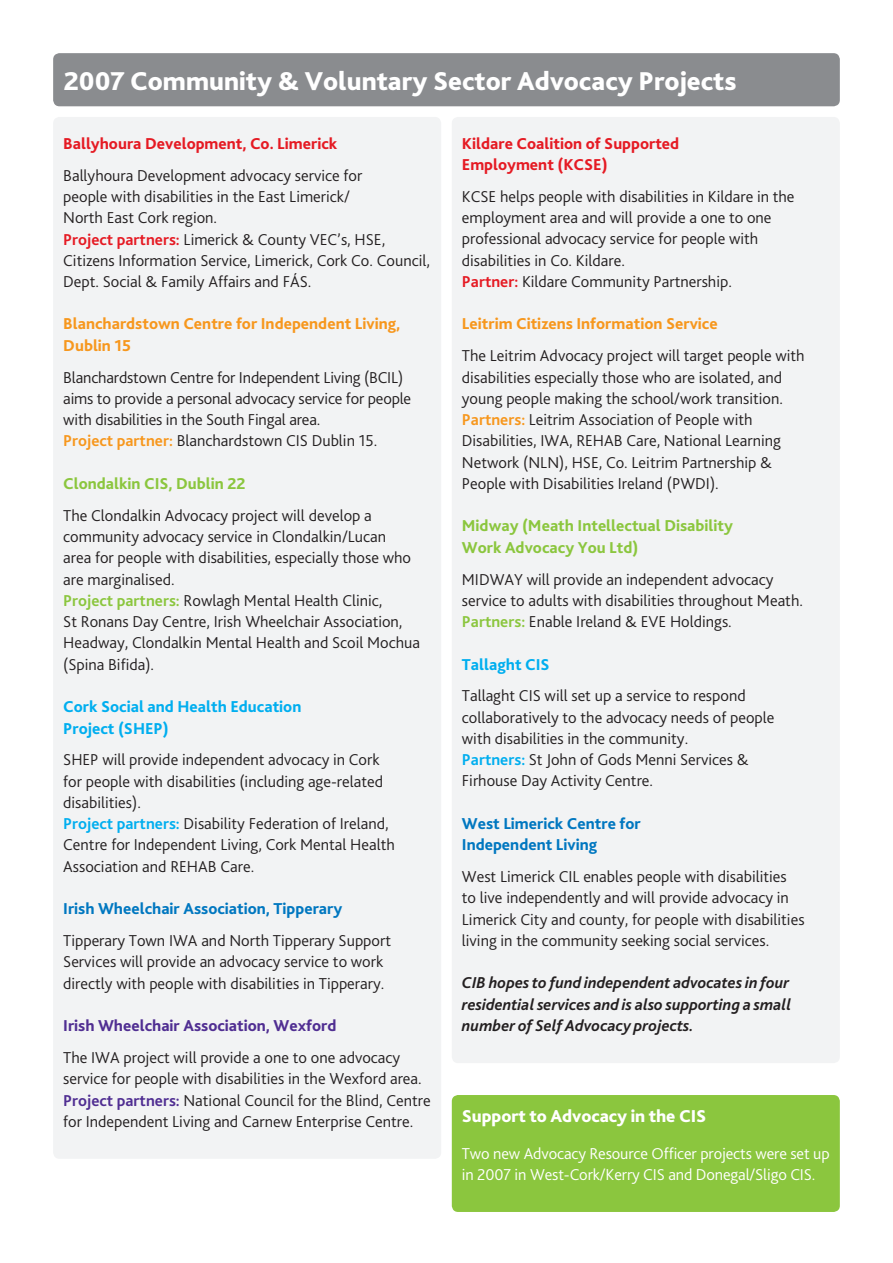
<style>
.page{position:relative;width:893px;height:1263px;background:#fff}
.page>*{position:absolute;margin:0;border:0;box-sizing:border-box;transform-origin:0 0}
.t1{font:800 27px "Bliss 2";color:#fff}
.t2{font:800 18px "Bliss 2";letter-spacing:-.005em;color:#fff}
.t3{font:300 16.5px/21.3px "Bliss 2";color:#231f20}
.t4{font:italic 700 16.5px/21.3px "Bliss 2";color:#231f20;text-align:justify}
.t5{font:300 16.5px/21.3px "Bliss 2";letter-spacing:-.01em;color:#fff}
.t6{font:800 16.5px/21.3px "Bliss 2";color:#f7971d}
.t7{font:800 16.5px/21.3px "Bliss 2";color:#e51a23}
.t8{font:800 16.5px/21.3px "Bliss 2";color:#8bc63e}
.t9{font:800 16.5px/21.3px "Bliss 2";color:#0077c0}
.t10{font:800 16.5px/21.3px "Bliss 2";color:#00aeef}
.t11{font:800 16.5px "Bliss 2";color:#502e92}
.s1{font-weight:700;color:#e51a23}
.s2{font-weight:700;color:#f7971d}
.s3{font-weight:700;color:#8bc63e}
.s4{font-weight:700;color:#00aeef}
.s5{font-weight:700;color:#502e92}
</style>
<div class="page">
<div style="left:452px;top:117px;width:388px;height:946px;background:#f2f3f4;border-radius:6px"></div>
<div style="left:452px;top:1095px;width:388px;height:117px;background:#8bc63e;border-radius:6px"></div>
<div style="left:53px;top:117px;width:388px;height:1042px;background:#f2f3f4;border-radius:6px"></div>
<div style="left:53px;top:53px;width:787px;height:53px;background:#8a8c8f;border-radius:6px"></div>
<h1 class="t1" style="left:64px;top:64px;width:674px">2007 Community &amp; Voluntary Sector Advocacy Projects</h1>
<p class="t7" style="left:63px;top:132px;width:276px">Ballyhoura Development, Co. Limerick</p>
<p class="t3" style="left:63px;top:164px;width:368px">Ballyhoura Development advocacy service for<br>people with disabilities in the East Limerick/<br>North East Cork region.<br><span class="s1">Project partners:</span> Limerick &amp; County VEC’s, HSE, Citizens Information Service, Limerick, Cork Co. Council, Dept. Social &amp; Family Affairs and FÁS.</p>
<p class="t6" style="left:63px;top:313px;width:338px">Blanchardstown Centre for Independent Living,<br>Dublin 15</p>
<p class="t3" style="left:63px;top:366px;width:349px">Blanchardstown Centre for Independent Living (BCIL) aims to provide a personal advocacy service for people with disabilities in the South Fingal area.<br><span class="s2">Project partner:</span> Blanchardstown CIS Dublin 15.</p>
<p class="t8" style="left:63px;top:472px;width:184px">Clondalkin CIS, Dublin 22</p>
<p class="t3" style="left:63px;top:504px;width:358px">The Clondalkin Advocacy project will develop a community advocacy service in Clondalkin/Lucan<br>area for people with disabilities, especially those who are marginalised.<br><span class="s3">Project partners:</span> Rowlagh Mental Health Clinic,<br>St Ronans Day Centre, Irish Wheelchair Association, Headway, Clondalkin Mental Health and Scoil Mochua (Spina Bifida).</p>
<p class="t10" style="left:63px;top:696px;width:240px">Cork Social and Health Education<br>Project (SHEP)</p>
<p class="t3" style="left:63px;top:749px;width:333px">SHEP will provide independent advocacy in Cork for people with disabilities (including age-related disabilities).<br><span class="s4">Project partners:</span> Disability Federation of Ireland, Centre for Independent Living, Cork Mental Health Association and REHAB Care.</p>
<p class="t9" style="left:63px;top:898px;width:281px">Irish Wheelchair Association, Tipperary</p>
<p class="t3" style="left:63px;top:929px;width:329px">Tipperary Town IWA and North Tipperary Support<br>Services will provide an advocacy service to work directly with people with disabilities in Tipperary.</p>
<p class="t11" style="left:63px;top:1015px;width:275px">Irish Wheelchair Association, Wexford</p>
<p class="t3" style="left:63px;top:1046px;width:369px">The IWA project will provide a one to one advocacy service for people with disabilities in the Wexford area.<br><span class="s5">Project partners:</span> National Council for the Blind, Centre for Independent Living and Carnew Enterprise Centre.</p>
<p class="t7" style="left:462px;top:132px;width:219px">Kildare Coalition of Supported<br>Employment (KCSE)</p>
<p class="t3" style="left:462px;top:185px;width:334px">KCSE helps people with disabilities in Kildare in the employment area and will provide a one to one professional advocacy service for people with disabilities in Co. Kildare.<br><span class="s1">Partner:</span> Kildare Community Partnership.</p>
<p class="t6" style="left:462px;top:313px;width:257px">Leitrim Citizens Information Service</p>
<p class="t3" style="left:462px;top:345px;width:344px">The Leitrim Advocacy project will target people with disabilities especially those who are isolated, and young people making the school/work transition.<br><span class="s2">Partners:</span> Leitrim Association of People with Disabilities, IWA, REHAB Care, National Learning Network (NLN), HSE, Co. Leitrim Partnership &amp; People with Disabilities Ireland (PWDI).</p>
<p class="t8" style="left:462px;top:515px;width:273px">Midway (Meath Intellectual Disability<br>Work Advocacy You Ltd)</p>
<p class="t3" style="left:462px;top:568px;width:343px">MIDWAY will provide an independent advocacy service to adults with disabilities throughout Meath.<br><span class="s3">Partners:</span> Enable Ireland &amp; EVE Holdings.</p>
<p class="t10" style="left:462px;top:653px;width:89px">Tallaght CIS</p>
<p class="t3" style="left:462px;top:685px;width:314px">Tallaght CIS will set up a service to respond collaboratively to the advocacy needs of people with disabilities in the community.<br><span class="s4">Partners:</span> St John of Gods Menni Services &amp; Firhouse Day Activity Centre.</p>
<p class="t9" style="left:462px;top:812px;width:180px">West Limerick Centre for<br>Independent Living</p>
<p class="t3" style="left:462px;top:866px;width:344px">West Limerick CIL enables people with disabilities to live independently and will provide advocacy in Limerick City and county, for people with disabilities living in the community seeking social services.</p>
<p class="t4" style="left:462px;top:972px;width:331px">CIB hopes to fund independent advocates in four residential services and is also supporting a small number of Self Advocacy projects.</p>
<p class="t2" style="left:462px;top:1105px;width:246px">Support to Advocacy in the CIS</p>
<p class="t5" style="left:462px;top:1142px;width:369px">Two new Advocacy Resource Officer projects were set up in 2007 in West-Cork/Kerry CIS and Donegal/Sligo CIS.</p>
</div>
